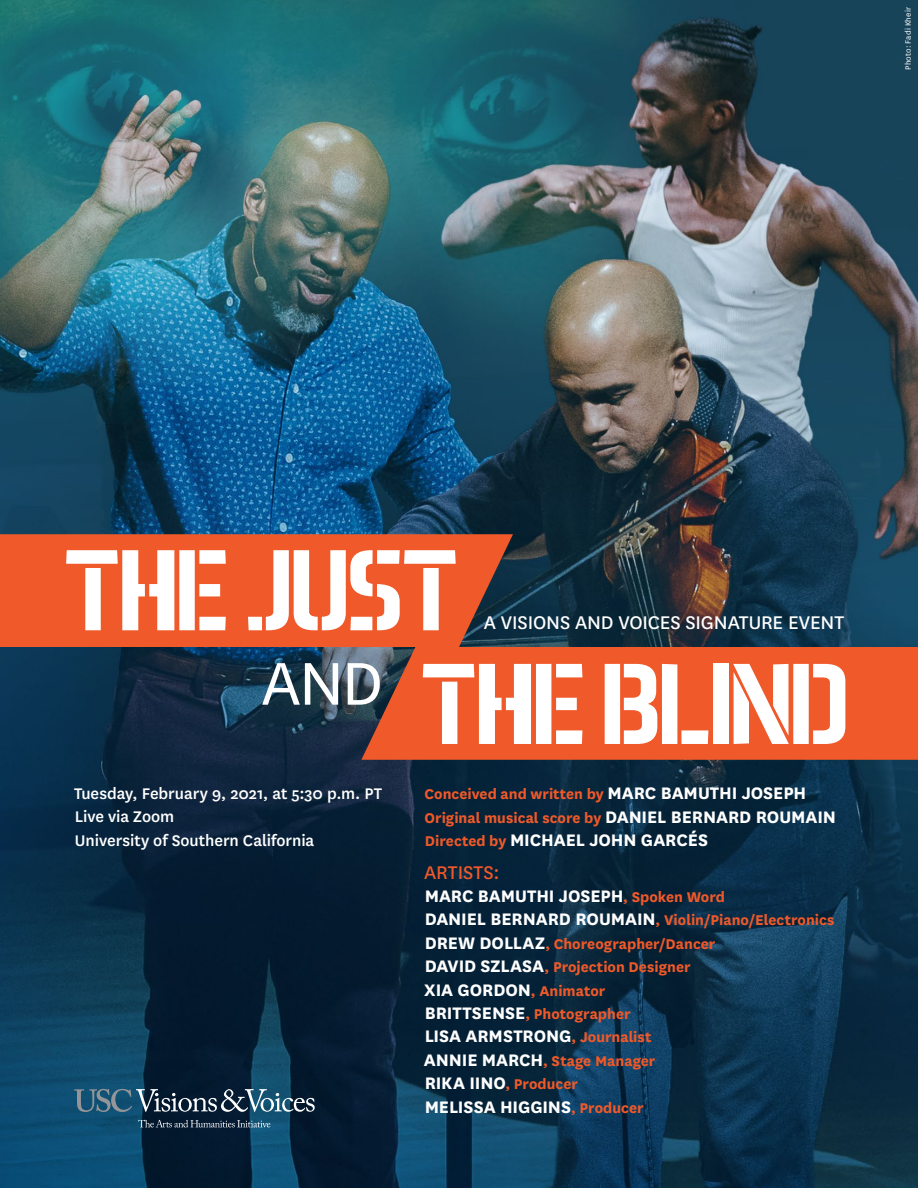
<style>
.page{position:relative;width:918px;height:1188px;background:#fff}
.page>*{position:absolute;margin:0;border:0;box-sizing:border-box;transform-origin:0 0}
.t1{font:700 115.5px "Aero Matics Stencil";letter-spacing:-.025em;color:#fff}
.t2{font:70.5px "National";color:#fff}
.t3{font:21.45px "National";letter-spacing:-.005em;color:#fff}
.t4{font:21.45px "National";color:#f05929}
.t5{font:700 19.5px "National";letter-spacing:-.005em;color:#fff}
.t6{font:500 18px/23.2px "National";letter-spacing:-.005em;color:#fff}
.t7{font:700 16.5px/23.4px "National";color:#f05929}
.t8{font:9px "National";letter-spacing:.02em;color:#fff}
.s1{font-size:19.5px;color:#fff}
.s2{font-size:16.5px;color:#f05929}
</style>
<div class="page">
<img style="left:0;top:0;width:918px;height:1188px">
<div style="left:0;top:534px;width:513px;height:113px;background:#f05929"></div>
<div style="left:361px;top:647px;width:557px;height:113px;background:#f05929"></div>
<svg style="left:74px;top:1089px;width:241px;height:23px;background:#3f5e72"></svg>
<svg style="left:138px;top:1120px;width:133px;height:8px"></svg>
<p class="t8" style="left:902px;top:70px;width:64px;rotate:-90deg">Photo: Fadi Kheir</p>
<h1 class="t1" style="left:62px;top:524px;width:399px">THE JUST</h1>
<h3 class="t3" style="left:484px;top:608px;width:362px">A VISIONS AND VOICES SIGNATURE EVENT</h3>
<h2 class="t2" style="left:261px;top:637px;width:123px">AND</h2>
<p class="t6" style="left:74px;top:781px;width:310px">Tuesday, February 9, 2021, at 5:30 p.m. PT<br>Live via Zoom<br>University of Southern California</p>
<h1 class="t1" style="left:418px;top:638px;width:432px">THE BLIND</h1>
<p class="t7" style="left:425px;top:781px;width:413px">Conceived and written by <span class="s1">MARC BAMUTHI JOSEPH<br></span>Original musical score by <span class="s1">DANIEL BERNARD ROUMAIN</span></p>
<p class="t5" style="left:425px;top:826px;width:285px"><span class="s2">Directed by</span> MICHAEL JOHN GARCÉS</p>
<h3 class="t4" style="left:424px;top:858px;width:77px">ARTISTS:</h3>
<p class="t5" style="left:425px;top:882px;width:302px">MARC BAMUTHI JOSEPH<span class="s2">, Spoken Word</span></p>
<p class="t7" style="left:425px;top:908px;width:411px"><span class="s1">DANIEL BERNARD ROUMAIN</span>, Violin/Piano/Electronics<br><span class="s1">DREW DOLLAZ</span>, Choreographer/Dancer<br><span class="s1">DAVID SZLASA</span>, Projection Designer</p>
<p class="t5" style="left:424px;top:976px;width:183px">XIA GORDON<span class="s2">, Animator</span></p>
<p class="t7" style="left:425px;top:1001px;width:207px"><span class="s1">BRITTSENSE</span>, Photographer</p>
<p class="t5" style="left:425px;top:1023px;width:228px">LISA ARMSTRONG<span class="s2">, Journalist</span></p>
<p class="t7" style="left:424px;top:1048px;width:233px"><span class="s1">ANNIE MARCH</span>, Stage Manager<br><span class="s1">RIKA IINO</span>, Producer</p>
<p class="t5" style="left:425px;top:1093px;width:220px">MELISSA HIGGINS<span class="s2">, Producer</span></p>
</div>
